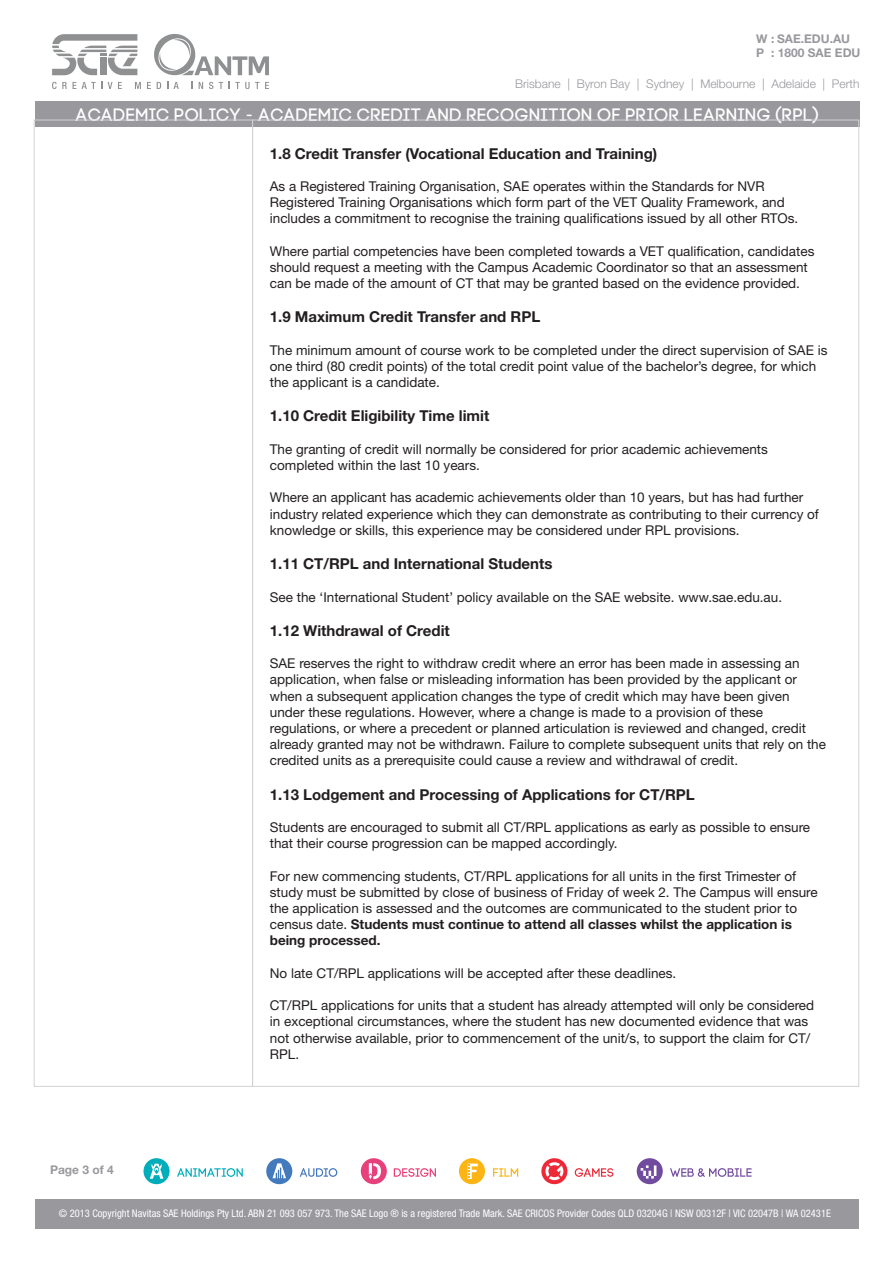
<style>
.page{position:relative;width:893px;height:1263px;background:#fff}
.page>*{position:absolute;margin:0;border:0;box-sizing:border-box;transform-origin:0 0}
.t1{font:18px "Code Pro";color:#fff}
.t2{font:700 15px "Helvetica Neue LT Std";color:#231f20}
.t3{font:13.5px/16.2px "Helvetica Neue LT Std";color:#231f20}
.t4{font:300 12px "Helvetica Neue LT Std";color:#98989d}
.t5{font:700 12px "Helvetica Neue LT Std";color:#98989d}
.t6{font:condensed 10.5px "Helvetica Neue LT Std";color:#fff}
.s1{font-weight:700}
</style>
<div class="page">
<div style="left:35px;top:101px;width:825px;height:25px;background:#98989d"></div>
<svg style="left:52px;top:82px;width:15px;height:7px"></svg>
<svg style="left:73px;top:82px;width:3px;height:7px"></svg>
<svg style="left:82px;top:82px;width:20px;height:7px"></svg>
<svg style="left:108px;top:82px;width:14px;height:7px"></svg>
<svg style="left:135px;top:82px;width:6px;height:7px"></svg>
<svg style="left:147px;top:34px;width:122px;height:55px"></svg>
<svg style="left:52px;top:34px;width:85px;height:41px"></svg>
<svg style="left:177px;top:1168px;width:66px;height:9px"></svg>
<svg style="left:144px;top:1158px;width:26px;height:26px"></svg>
<svg style="left:300px;top:1168px;width:37px;height:9px"></svg>
<svg style="left:266px;top:1158px;width:26px;height:26px"></svg>
<svg style="left:394px;top:1168px;width:42px;height:9px"></svg>
<svg style="left:361px;top:1158px;width:26px;height:26px"></svg>
<svg style="left:493px;top:1168px;width:25px;height:9px"></svg>
<svg style="left:459px;top:1158px;width:26px;height:26px"></svg>
<svg style="left:575px;top:1168px;width:38px;height:9px"></svg>
<svg style="left:541px;top:1158px;width:27px;height:27px"></svg>
<svg style="left:670px;top:1168px;width:82px;height:9px"></svg>
<svg style="left:637px;top:1158px;width:26px;height:26px"></svg>
<div style="left:36px;top:1199px;width:823px;height:30px;background:#98989d"></div>
<p class="t5" style="left:756px;top:31px;width:96px">W : SAE.EDU.AU</p>
<p class="t5" style="left:756px;top:45px;width:106px">P : 1800 SAE EDU</p>
<p class="t4" style="left:515px;top:77px;width:346px">Brisbane | Byron Bay | Sydney | Melbourne | Adelaide | Perth</p>
<p class="t1" style="left:76px;top:105px;width:745px">ACADEMIC POLICY - ACADEMIC CREDIT AND RECOGNITION OF PRIOR LEARNING (RPL)</p>
<p class="t5" style="left:50px;top:1162px;width:65px">Page 3 of 4</p>
<p class="t2" style="left:270px;top:144px;width:389px">1.8 Credit Transfer (Vocational Education and Training)</p>
<p class="t3" style="left:270px;top:178px;width:530px">As a Registered Training Organisation, SAE operates within the Standards for NVR<br>Registered Training Organisations which form part of the VET Quality Framework, and includes a commitment to recognise the training qualifications issued by all other RTOs.</p>
<p class="t3" style="left:270px;top:243px;width:546px">Where partial competencies have been completed towards a VET qualification, candidates should request a meeting with the Campus Academic Coordinator so that an assessment can be made of the amount of CT that may be granted based on the evidence provided.</p>
<p class="t2" style="left:270px;top:308px;width:272px">1.9 Maximum Credit Transfer and RPL</p>
<p class="t3" style="left:270px;top:342px;width:559px">The minimum amount of course work to be completed under the direct supervision of SAE is one third (80 credit points) of the total credit point value of the bachelor’s degree, for which the applicant is a candidate.</p>
<p class="t2" style="left:270px;top:407px;width:221px">1.10 Credit Eligibility Time limit</p>
<p class="t3" style="left:270px;top:441px;width:500px">The granting of credit will normally be considered for prior academic achievements completed within the last 10 years.</p>
<p class="t3" style="left:270px;top:489px;width:551px">Where an applicant has academic achievements older than 10 years, but has had further industry related experience which they can demonstrate as contributing to their currency of knowledge or skills, this experience may be considered under RPL provisions.</p>
<p class="t2" style="left:270px;top:554px;width:284px">1.11 CT/RPL and International Students</p>
<p class="t3" style="left:270px;top:588px;width:514px">See the ‘International Student’ policy available on the SAE website. www.sae.edu.au.</p>
<p class="t2" style="left:270px;top:621px;width:181px">1.12 Withdrawal of Credit</p>
<p class="t3" style="left:270px;top:655px;width:558px">SAE reserves the right to withdraw credit where an error has been made in assessing an application, when false or misleading information has been provided by the applicant or when a subsequent application changes the type of credit which may have been given under these regulations. However, where a change is made to a provision of these regulations, or where a precedent or planned articulation is reviewed and changed, credit already granted may not be withdrawn. Failure to complete subsequent units that rely on the credited units as a prerequisite could cause a review and withdrawal of credit.</p>
<p class="t2" style="left:270px;top:785px;width:426px">1.13 Lodgement and Processing of Applications for CT/RPL</p>
<p class="t3" style="left:270px;top:819px;width:542px">Students are encouraged to submit all CT/RPL applications as early as possible to ensure that their course progression can be mapped accordingly.</p>
<p class="t3" style="left:270px;top:867px;width:549px">For new commencing students, CT/RPL applications for all units in the first Trimester of study must be submitted by close of business of Friday of week 2. The Campus will ensure the application is assessed and the outcomes are communicated to the student prior to census date. <span class="s1">Students must continue to attend all classes whilst the application is being processed.</span></p>
<p class="t3" style="left:270px;top:965px;width:408px">No late CT/RPL applications will be accepted after these deadlines.</p>
<p class="t3" style="left:270px;top:997px;width:546px">CT/RPL applications for units that a student has already attempted will only be considered in exceptional circumstances, where the student has new documented evidence that was not otherwise available, prior to commencement of the unit/s, to support the claim for CT/ RPL.</p>
<p class="t6" style="left:59px;top:1207px;width:773px">© 2013 Copyright Navitas SAE Holdings Pty Ltd. ABN 21 093 057 973. The SAE Logo ® is a registered Trade Mark. SAE CRICOS Provider Codes QLD 03204G | NSW 00312F | VIC 02047B | WA 02431E</p>
</div>
